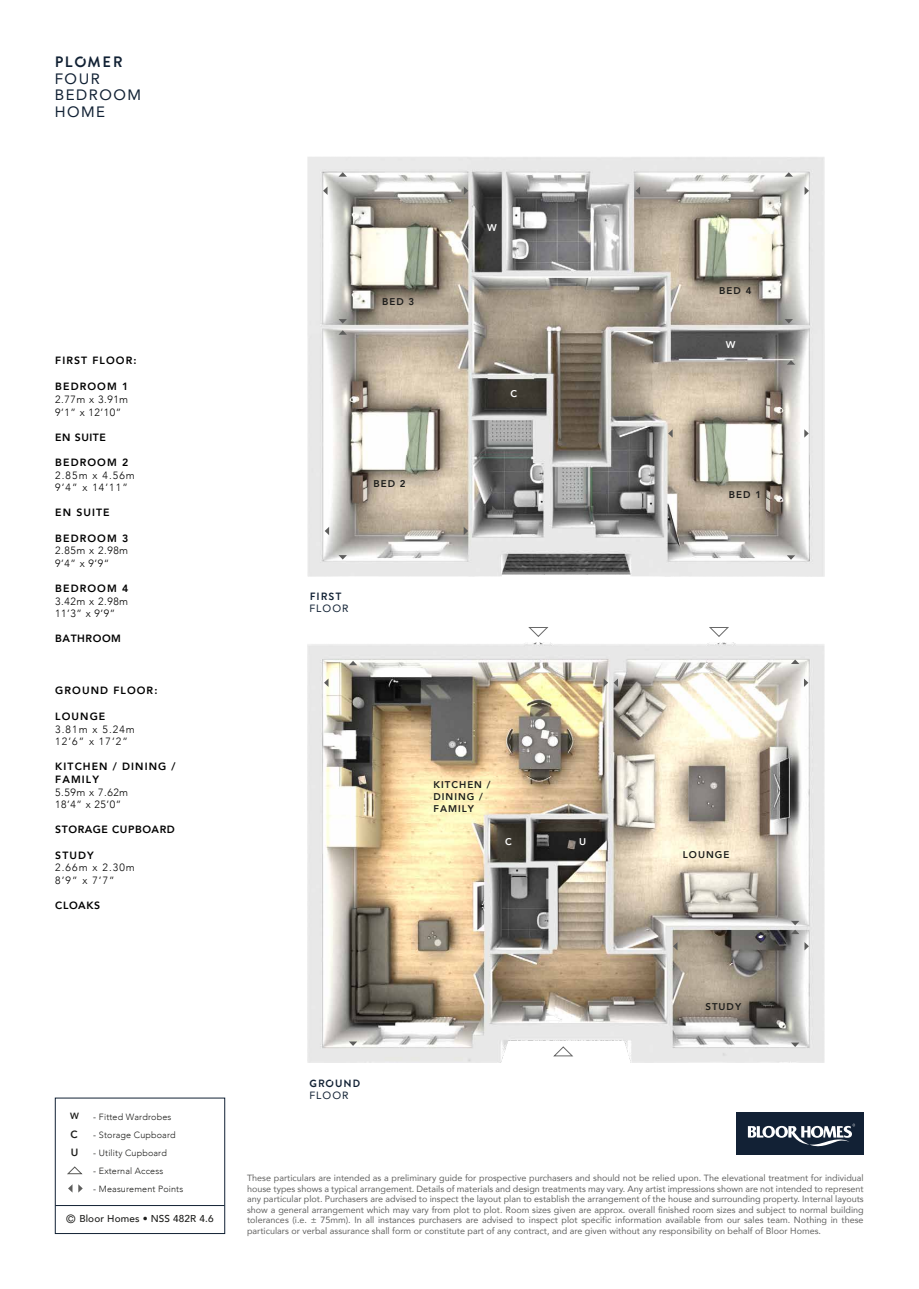
<style>
.page{position:relative;width:919px;height:1289px;background:#fff}
.page>*{position:absolute;margin:0;border:0;box-sizing:border-box;transform-origin:0 0}
.t1{font:15px/16.5px "Avenir";letter-spacing:.1em;color:#112134}
.t2{font:15px "Enso";letter-spacing:.1em;color:#112134}
.t3{font:800 10.5px/12.6px "Avenir";letter-spacing:.1em;color:#000}
.t4{font:300 10.5px/12.6px "Avenir";letter-spacing:.05em;color:#000}
.t5{font:300 10.5px/12.6px "Avenir";letter-spacing:.1em;color:#000}
.t6{font:800 10.5px "Avenir";letter-spacing:.05em;color:#000}
.t7{font:10.5px "Enso";letter-spacing:.1em;color:#112134}
.t8{font:10.5px "Avenir";letter-spacing:.1em;color:#112134}
.t9{font:800 10.5px "Avenir";color:#1e1e1c}
.t10{font:500 9.9px "Avenir";letter-spacing:.015em;color:#1d1d1b}
.t11{font:800 9.75px/11.7px "Avenir";letter-spacing:.1em;color:#1e1e1c}
.t12{font:800 9.75px "Avenir";color:#fff}
.t13{font:9px/10.5px "Avenir";color:#636362;text-align:justify}
.t14{font:300 9px "Avenir";letter-spacing:.015em;color:#1d1d1b}
.t15{font:800 9px "Avenir";color:#1e1e1c}
.s1{font-weight:400;font-size:11.85px}
</style>
<div class="page">
<img style="left:308px;top:642px;width:516px;height:420px">
<img style="left:307px;top:157px;width:517px;height:419px">
<svg style="left:68px;top:1185px;width:4px;height:7px"></svg>
<svg style="left:78px;top:1184px;width:5px;height:8px"></svg>
<hr style="left:55px;top:1205px;width:169px;height:1px;background:#112134">
<svg style="left:67px;top:1166px;width:16px;height:8px"></svg>
<div style="left:55px;top:1097px;width:170px;height:136px;border:1px solid #112134"></div>
<div style="left:736px;top:1112px;width:127px;height:42px;background:#122135"></div>
<svg style="left:747px;top:1123px;width:108px;height:24px"></svg>
<svg style="left:790px;top:659px;width:9px;height:5px"></svg>
<svg style="left:790px;top:1042px;width:9px;height:4px"></svg>
<svg style="left:790px;top:920px;width:9px;height:14px"></svg>
<svg style="left:673px;top:942px;width:4px;height:8px"></svg>
<svg style="left:804px;top:942px;width:4px;height:8px"></svg>
<svg style="left:349px;top:1041px;width:8px;height:4px"></svg>
<svg style="left:324px;top:678px;width:4px;height:9px"></svg>
<svg style="left:603px;top:678px;width:15px;height:9px"></svg>
<svg style="left:803px;top:678px;width:5px;height:9px"></svg>
<svg style="left:338px;top:319px;width:9px;height:4px"></svg>
<svg style="left:338px;top:172px;width:9px;height:5px"></svg>
<svg style="left:784px;top:319px;width:8px;height:4px"></svg>
<svg style="left:784px;top:172px;width:8px;height:5px"></svg>
<svg style="left:338px;top:330px;width:9px;height:5px"></svg>
<svg style="left:338px;top:555px;width:9px;height:4px"></svg>
<svg style="left:323px;top:187px;width:4px;height:8px"></svg>
<svg style="left:464px;top:187px;width:4px;height:8px"></svg>
<svg style="left:635px;top:187px;width:5px;height:8px"></svg>
<svg style="left:804px;top:187px;width:4px;height:8px"></svg>
<svg style="left:324px;top:527px;width:5px;height:8px"></svg>
<svg style="left:463px;top:527px;width:5px;height:8px"></svg>
<svg style="left:492px;top:505px;width:4px;height:9px"></svg>
<svg style="left:668px;top:429px;width:4px;height:8px"></svg>
<svg style="left:804px;top:429px;width:4px;height:8px"></svg>
<svg style="left:786px;top:360px;width:9px;height:4px"></svg>
<svg style="left:786px;top:555px;width:9px;height:4px"></svg>
<svg style="left:634px;top:477px;width:8px;height:5px"></svg>
<svg style="left:349px;top:661px;width:8px;height:4px"></svg>
<svg style="left:553px;top:1045px;width:21px;height:11px"></svg>
<svg style="left:528px;top:627px;width:20px;height:10px"></svg>
<svg style="left:709px;top:627px;width:20px;height:10px"></svg>
<svg style="left:726px;top:341px;width:9px;height:6px"></svg>
<svg style="left:487px;top:224px;width:10px;height:7px"></svg>
<h1 class="t2" style="left:55px;top:50px;width:69px">PLOMER</h1>
<h1 class="t1" style="left:55px;top:70px;width:88px">FOUR<br>BEDROOM<br>HOME</h1>
<p class="t3" style="left:55px;top:353px;width:83px">FIRST FLOOR:</p>
<p class="t3" style="left:55px;top:379px;width:74px">BEDROOM 1</p>
<p class="t4" style="left:55px;top:393px;width:74px">2.77m x 3.91m<br>9’1” x 12’10”</p>
<p class="t3" style="left:55px;top:430px;width:52px">EN SUITE</p>
<p class="t3" style="left:55px;top:455px;width:74px">BEDROOM 2</p>
<p class="t5" style="left:55px;top:468px;width:81px">2.85m x 4.56m<br>9’4” x 14’11”</p>
<p class="t3" style="left:55px;top:505px;width:56px">EN SUITE</p>
<p class="t3" style="left:55px;top:531px;width:74px">BEDROOM 3</p>
<p class="t4" style="left:55px;top:544px;width:74px">2.85m x 2.98m<br>9’4” x 9’9“</p>
<p class="t3" style="left:55px;top:581px;width:74px">BEDROOM 4</p>
<p class="t4" style="left:55px;top:594px;width:74px">3.42m x 2.98m<br>11’3” x 9’9”</p>
<p class="t6" style="left:55px;top:629px;width:67px">BATHROOM</p>
<p class="t3" style="left:55px;top:683px;width:104px">GROUND FLOOR:</p>
<p class="t3" style="left:55px;top:709px;width:52px">LOUNGE</p>
<p class="t5" style="left:55px;top:722px;width:81px">3.81m x 5.24m<br>12’6” x 17’2”</p>
<p class="t3" style="left:55px;top:759px;width:122px">KITCHEN / DINING /<br>FAMILY</p>
<p class="t4" style="left:55px;top:785px;width:74px">5.59m x 7.62m<br>18’4” x 25’0”</p>
<p class="t6" style="left:55px;top:820px;width:121px">STORAGE CUPBOARD</p>
<p class="t3" style="left:55px;top:847px;width:40px">STUDY</p>
<p class="t4" style="left:55px;top:861px;width:81px">2.66m x 2.30m<br>8’9” x 7’7”</p>
<p class="t3" style="left:55px;top:898px;width:46px">CLOAKS</p>
<p class="t11" style="left:382px;top:295px;width:34px">BED 3</p>
<p class="t11" style="left:373px;top:477px;width:34px">BED 2</p>
<p class="t7" style="left:309px;top:588px;width:34px">FIRST</p>
<p class="t8" style="left:309px;top:600px;width:41px">FLOOR</p>
<p class="t12" style="left:510px;top:385px;width:8px">C</p>
<p class="t11" style="left:433px;top:778px;width:59px">KITCHEN /<br>DINING /<br>FAMILY</p>
<p class="t12" style="left:505px;top:832px;width:8px">C</p>
<p class="t12" style="left:579px;top:832px;width:9px">U</p>
<p class="t11" style="left:719px;top:284px;width:34px">BED 4</p>
<p class="t11" style="left:728px;top:487px;width:34px">BED 1</p>
<p class="t11" style="left:682px;top:848px;width:48px">LOUNGE</p>
<p class="t15" style="left:70px;top:1108px;width:10px">W</p>
<p class="t9" style="left:71px;top:1143px;width:9px">U</p>
<p class="t9" style="left:71px;top:1124px;width:9px">C</p>
<p class="t14" style="left:93px;top:1111px;width:79px">- Fitted Wardrobes</p>
<p class="t14" style="left:93px;top:1129px;width:84px">- Storage Cupboard</p>
<p class="t14" style="left:93px;top:1147px;width:75px">- Utility Cupboard</p>
<p class="t14" style="left:93px;top:1165px;width:71px">- External Access</p>
<p class="t14" style="left:93px;top:1183px;width:91px">- Measurement Points</p>
<p class="t10" style="left:66px;top:1209px;width:149px"><span class="s1">©</span> Bloor Homes • NSS 482R 4.6</p>
<p class="t7" style="left:309px;top:1075px;width:53px">GROUND</p>
<p class="t8" style="left:309px;top:1087px;width:41px">FLOOR</p>
<p class="t11" style="left:705px;top:1000px;width:37px">STUDY</p>
<p class="t13" style="left:247px;top:1172px;width:618px">These particulars are intended as a preliminary guide for prospective purchasers and should not be relied upon. The elevational treatment for individual house types shows a typical arrangement. Details of materials and design treatments may vary. Any artist impressions shown are not intended to represent any particular plot. Purchasers are advised to inspect the layout plan to establish the arrangement of the house and surrounding property. Internal layouts show a general arrangement which may vary from plot to plot. Room sizes given are approx. overall finished room sizes and subject to normal building tolerances (i.e. ± 75mm). In all instances purchasers are advised to inspect plot specific information available from our sales team. Nothing in these particulars or verbal assurance shall form or constitute part of any contract, and are given without any responsibility on behalf of Bloor Homes.</p>
</div>
